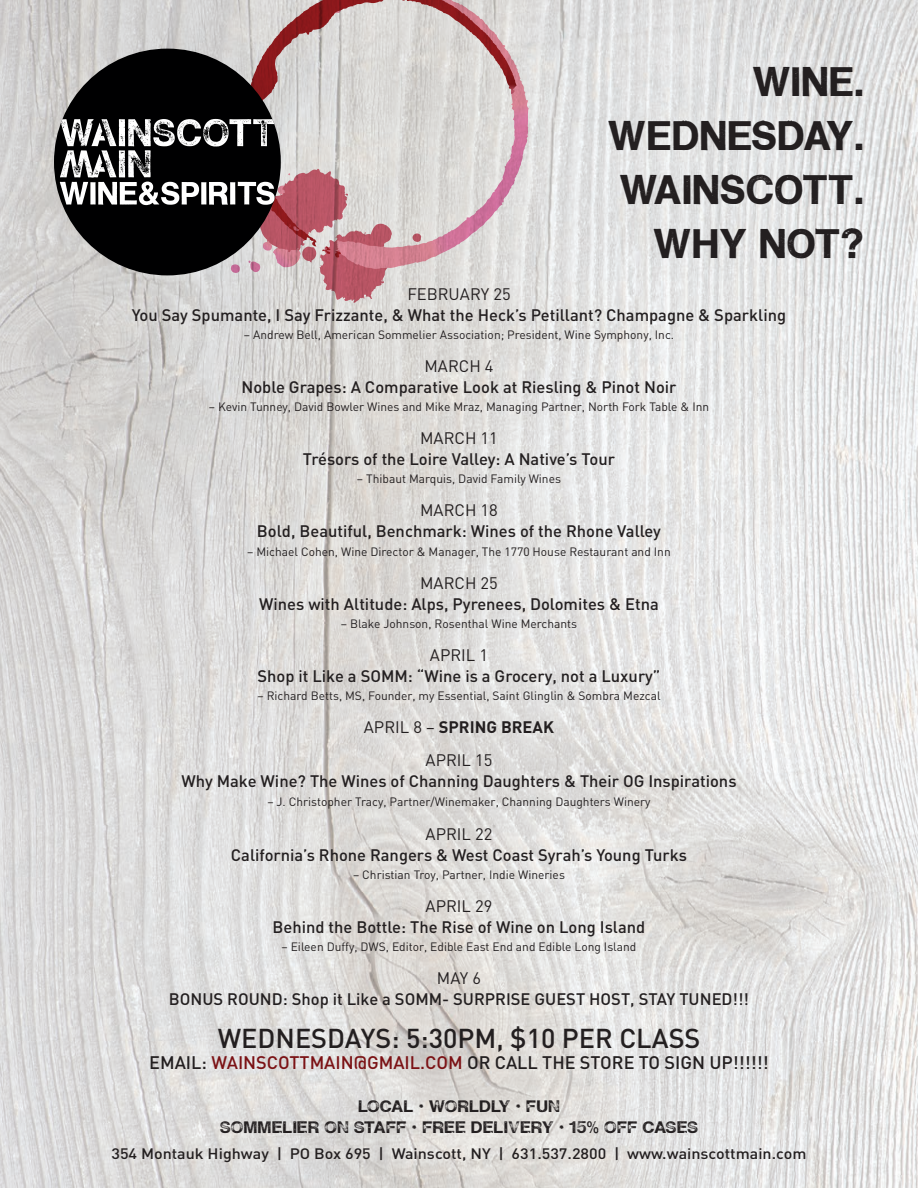
<style>
.page{position:relative;width:918px;height:1188px;background:#fff}
.page>*{position:absolute;margin:0;border:0;box-sizing:border-box;transform-origin:0 0}
.t1{font:45px "Tatatak First Punch";color:#231f20}
.t2{font:500 27px "DIN";color:#231f20}
.t3{font:18px "Tatatak Second Punch";color:#231f20;scale:1.07 1}
.t4{font:500 18px "DIN";color:#231f20}
.t5{font:500 16.5px "DIN";color:#231f20}
.t6{font:16.5px "DIN";color:#231f20}
.t7{font:700 16.5px "DIN";color:#231f20}
.t8{font:500 15px "DIN";color:#231f20;scale:1.07 1}
.t9{font:12px "DIN";color:#231f20}
.s1{font-weight:400}
.s2{color:#7b1215}
</style>
<div class="page">
<img style="left:0;top:0;width:918px;height:1188px">
<svg style="left:60px;top:0;width:456px;height:303px;background:#a09495"></svg>
<p class="t1" style="left:752px;top:59px;width:113px">WINE.</p>
<p class="t1" style="left:608px;top:113px;width:258px">WEDNESDAY.</p>
<p class="t1" style="left:619px;top:167px;width:246px">WAINSCOTT.</p>
<p class="t1" style="left:653px;top:221px;width:213px">WHY NOT?</p>
<p class="t6" style="left:407px;top:283px;width:105px">FEBRUARY 25</p>
<p class="t5" style="left:132px;top:304px;width:656px">You Say Spumante, I Say Frizzante, &amp; What the Heck’s Petillant? Champagne &amp; Sparkling</p>
<p class="t9" style="left:244px;top:327px;width:432px">– Andrew Bell, American Sommelier Association; President, Wine Symphony, Inc.</p>
<p class="t6" style="left:424px;top:355px;width:71px">MARCH 4</p>
<p class="t5" style="left:242px;top:376px;width:436px">Noble Grapes: A Comparative Look at Riesling &amp; Pinot Noir</p>
<p class="t9" style="left:209px;top:399px;width:502px">– Kevin Tunney, David Bowler Wines and Mike Mraz, Managing Partner, North Fork Table &amp; Inn</p>
<p class="t6" style="left:420px;top:427px;width:79px">MARCH 11</p>
<p class="t5" style="left:303px;top:448px;width:314px">Trésors of the Loire Valley: A Native’s Tour</p>
<p class="t9" style="left:357px;top:471px;width:206px">– Thibaut Marquis, David Family Wines</p>
<p class="t6" style="left:420px;top:499px;width:79px">MARCH 18</p>
<p class="t5" style="left:257px;top:520px;width:406px">Bold, Beautiful, Benchmark: Wines of the Rhone Valley</p>
<p class="t9" style="left:247px;top:544px;width:425px">– Michael Cohen, Wine Director &amp; Manager, The 1770 House Restaurant and Inn</p>
<p class="t6" style="left:420px;top:572px;width:79px">MARCH 25</p>
<p class="t5" style="left:259px;top:593px;width:401px">Wines with Altitude: Alps, Pyrenees, Dolomites &amp; Etna</p>
<p class="t9" style="left:341px;top:617px;width:238px">– Blake Johnson, Rosenthal Wine Merchants</p>
<p class="t6" style="left:430px;top:645px;width:60px">APRIL 1</p>
<p class="t5" style="left:257px;top:666px;width:405px">Shop it Like a SOMM: “Wine is a Grocery, not a Luxury”</p>
<p class="t9" style="left:257px;top:689px;width:405px">– Richard Betts, MS, Founder, my Essential, Saint Glinglin &amp; Sombra Mezcal</p>
<p class="t7" style="left:364px;top:717px;width:192px"><span class="s1">APRIL 8 –</span> SPRING BREAK</p>
<p class="t6" style="left:426px;top:750px;width:68px">APRIL 15</p>
<p class="t5" style="left:181px;top:771px;width:557px">Why Make Wine? The Wines of Channing Daughters &amp; Their OG Inspirations</p>
<p class="t9" style="left:267px;top:795px;width:385px">– J. Christopher Tracy, Partner/Winemaker, Channing Daughters Winery</p>
<p class="t6" style="left:426px;top:824px;width:68px">APRIL 22</p>
<p class="t5" style="left:231px;top:845px;width:458px">California’s Rhone Rangers &amp; West Coast Syrah’s Young Turks</p>
<p class="t9" style="left:353px;top:867px;width:213px">– Christian Troy, Partner, Indie Wineries</p>
<p class="t6" style="left:426px;top:896px;width:68px">APRIL 29</p>
<p class="t5" style="left:273px;top:917px;width:374px">Behind the Bottle: The Rise of Wine on Long Island</p>
<p class="t9" style="left:282px;top:939px;width:356px">– Eileen Duffy, DWS, Editor, Edible East End and Edible Long Island</p>
<p class="t6" style="left:437px;top:968px;width:46px">MAY 6</p>
<p class="t5" style="left:169px;top:989px;width:582px">BONUS ROUND: Shop it Like a SOMM- SURPRISE GUEST HOST, STAY TUNED!!!</p>
<p class="t2" style="left:218px;top:1021px;width:484px">WEDNESDAYS: 5:30PM, $10 PER CLASS</p>
<p class="t4" style="left:149px;top:1051px;width:621px">EMAIL: <span class="s2">WAINSCOTTMAIN@GMAIL.COM</span> OR CALL THE STORE TO SIGN UP!!!!!!</p>
<p class="t3" style="left:358px;top:1097px;width:190px">LOCAL • WORLDLY • FUN</p>
<p class="t3" style="left:220px;top:1118px;width:449px">SOMMELIER ON STAFF • FREE DELIVERY • 15% OFF CASES</p>
<p class="t8" style="left:111px;top:1144px;width:651px">354 Montauk Highway | PO Box 695 | Wainscott, NY | 631.537.2800 | www.wainscottmain.com</p>
</div>
